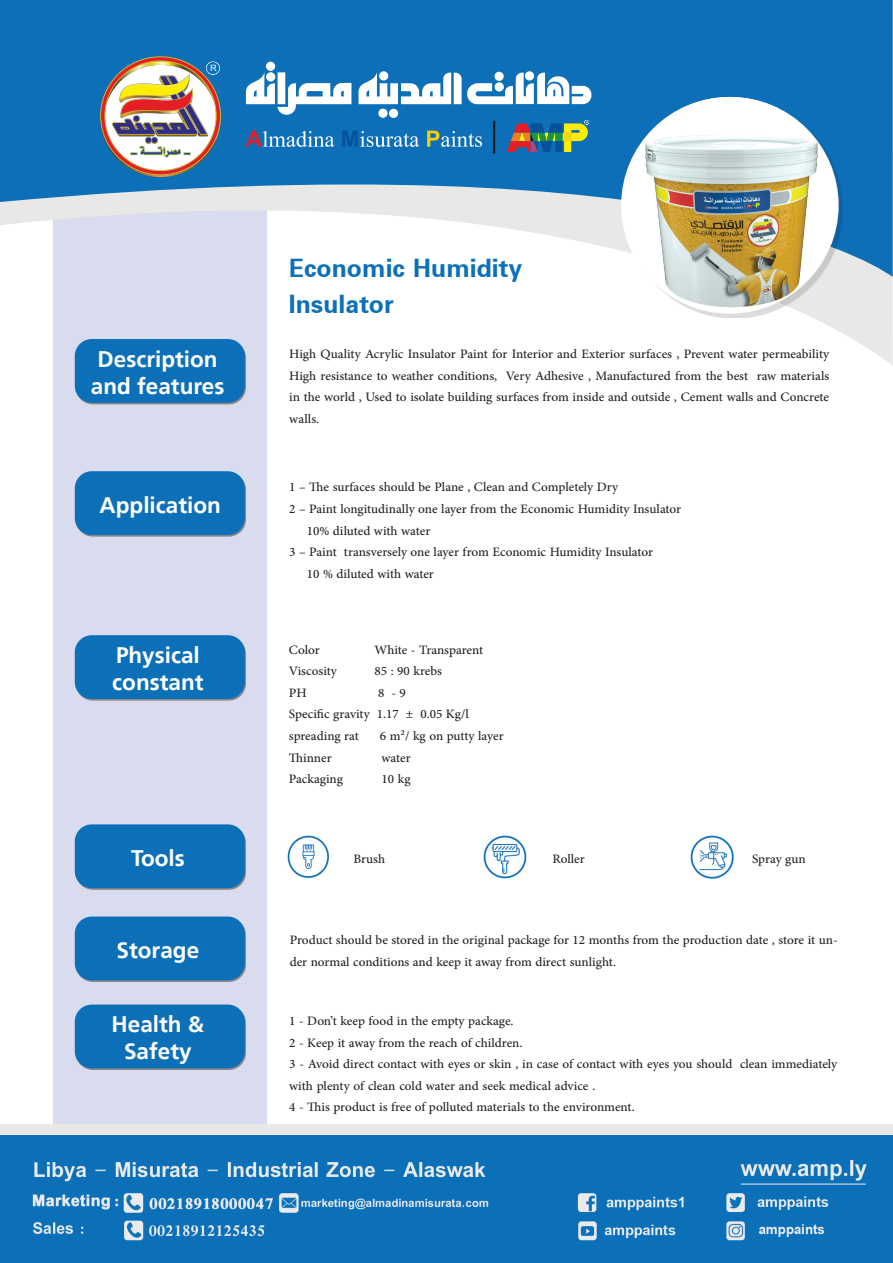
<style>
.page{position:relative;width:893px;height:1263px;background:#fff}
.page>*{position:absolute;margin:0;border:0;box-sizing:border-box;transform-origin:0 0}
.t1{font:700 39px/36px "Nizar BBC Kurdish";color:#0c70b9}
.t2{font:700 22.5px/27px "Frutiger LT Arabic 65";color:#fff}
.t3{font:18px/21.6px "Adobe Arabic";color:#231f20}
</style>
<div class="page">
<div style="left:54px;top:160px;width:213px;height:1009px;background:#d9dcee"></div>
<svg style="left:53px;top:277px;width:840px;height:89px"></svg>
<svg style="left:0;top:0;width:893px;height:277px;fill:#0c6fb8"></svg>
<img style="left:100px;top:56px;width:121px;height:121px">
<hr style="left:493px;top:121px;width:2px;height:32px;background:#1a1a19">
<svg style="left:246px;top:62px;width:345px;height:90px"></svg>
<div style="left:0;top:1124px;width:893px;height:127px;background:#e8e9e7"></div>
<img style="left:0;top:1135px;width:892px;height:128px">
<div style="left:75px;top:339px;width:170px;height:64px;background:#0c70b9;border-radius:17px"></div>
<svg style="left:76px;top:826px;width:170px;height:64px"></svg>
<div style="left:75px;top:824px;width:170px;height:64px;background:#0c70b9;border-radius:17px"></div>
<svg style="left:76px;top:473px;width:170px;height:64px"></svg>
<div style="left:75px;top:471px;width:170px;height:64px;background:#0c70b9;border-radius:17px"></div>
<svg style="left:76px;top:918px;width:170px;height:64px"></svg>
<div style="left:75px;top:916px;width:170px;height:64px;background:#0c70b9;border-radius:17px"></div>
<svg style="left:76px;top:637px;width:170px;height:64px"></svg>
<div style="left:75px;top:635px;width:170px;height:64px;background:#0c70b9;border-radius:17px"></div>
<svg style="left:76px;top:1006px;width:170px;height:64px"></svg>
<div style="left:75px;top:1004px;width:170px;height:64px;background:#0c70b9;border-radius:17px"></div>
<img style="left:484px;top:836px;width:42px;height:42px">
<img style="left:287px;top:836px;width:42px;height:42px">
<img style="left:691px;top:836px;width:42px;height:42px">
<div style="left:626px;top:101px;width:216px;height:217px;background:#231f20;opacity:.08"></div>
<div style="left:621px;top:97px;width:217px;height:217px;background:#fff;border-radius:50%"></div>
<img style="left:641px;top:117px;width:179px;height:207px">
<p class="t2" style="left:91px;top:345px;width:135px">Description and features</p>
<p class="t2" style="left:100px;top:491px;width:123px">Application</p>
<p class="t2" style="left:112px;top:641px;width:93px">Physical constant</p>
<p class="t2" style="left:131px;top:844px;width:55px">Tools</p>
<p class="t2" style="left:117px;top:936px;width:84px">Storage</p>
<p class="t2" style="left:112px;top:1011px;width:94px;text-align:center">Health &amp;<br>Safety</p>
<h1 class="t1" style="left:289px;top:252px;width:235px">Economic Humidity<br>Insulator</h1>
<p class="t3" style="left:289px;top:341px;width:541px;text-align:right">High Quality Acrylic Insulator Paint for Interior and Exterior surfaces , Prevent water permeability raw materials</p>
<p class="t3" style="left:289px;top:363px;width:541px">High resistance to weather conditions,<br>in the world , Used to isolate building surfaces from inside and outside , Cement walls and Concrete walls.</p>
<p class="t3" style="left:506px;top:363px;width:244px">Very Adhesive , Manufactured from the best</p>
<p class="t3" style="left:289px;top:474px;width:330px">1 – The surfaces should be Plane , Clean and Completely Dry</p>
<p class="t3" style="left:289px;top:496px;width:393px">2 – Paint longitudinally one layer from the Economic Humidity Insulator</p>
<p class="t3" style="left:307px;top:518px;width:125px">10% diluted with water</p>
<p class="t3" style="left:289px;top:539px;width:365px">3 – Paint transversely one layer from Economic Humidity Insulator</p>
<p class="t3" style="left:307px;top:561px;width:129px">10 % diluted with water</p>
<p class="t3" style="left:289px;top:636px;width:32px">Color</p>
<p class="t3" style="left:289px;top:658px;width:50px">Viscosity</p>
<p class="t3" style="left:374px;top:636px;width:110px">White - Transparent</p>
<p class="t3" style="left:374px;top:658px;width:69px">85 90: krebs</p>
<p class="t3" style="left:289px;top:680px;width:19px">PH</p>
<p class="t3" style="left:289px;top:701px;width:182px">Specific gravity 1.17 ± 0.05 Kg l/</p>
<p class="t3" style="left:380px;top:723px;width:125px">m6 kg²/ on putty layer</p>
<p class="t3" style="left:378px;top:680px;width:29px">9-8</p>
<p class="t3" style="left:289px;top:723px;width:71px">spreading rat</p>
<p class="t3" style="left:289px;top:744px;width:44px">Thinner</p>
<p class="t3" style="left:289px;top:766px;width:56px">Packaging</p>
<p class="t3" style="left:381px;top:744px;width:31px">water</p>
<p class="t3" style="left:382px;top:766px;width:31px">10 kg</p>
<p class="t3" style="left:353px;top:846px;width:33px">Brush</p>
<p class="t3" style="left:552px;top:846px;width:34px">Roller</p>
<p class="t3" style="left:752px;top:846px;width:55px">Spray gun</p>
<p class="t3" style="left:290px;top:927px;width:550px">Product should be stored in the original package for 12 months from the production date , store unit -</p>
<p class="t3" style="left:290px;top:949px;width:328px">der normal conditions and keep it away from direct sunlight.</p>
<p class="t3" style="left:289px;top:1008px;width:550px">-1 Dont’ keep food in the empty package.<br>-2 Keep it away from the reach of children.<br>-3 Avoid direct contact with eyes or skin in, case of contact with eyes you should clean immediately with plenty of clean cold water and seek medical advice .<br>-4 This product is free of polluted materials to the environment.</p>
</div>
